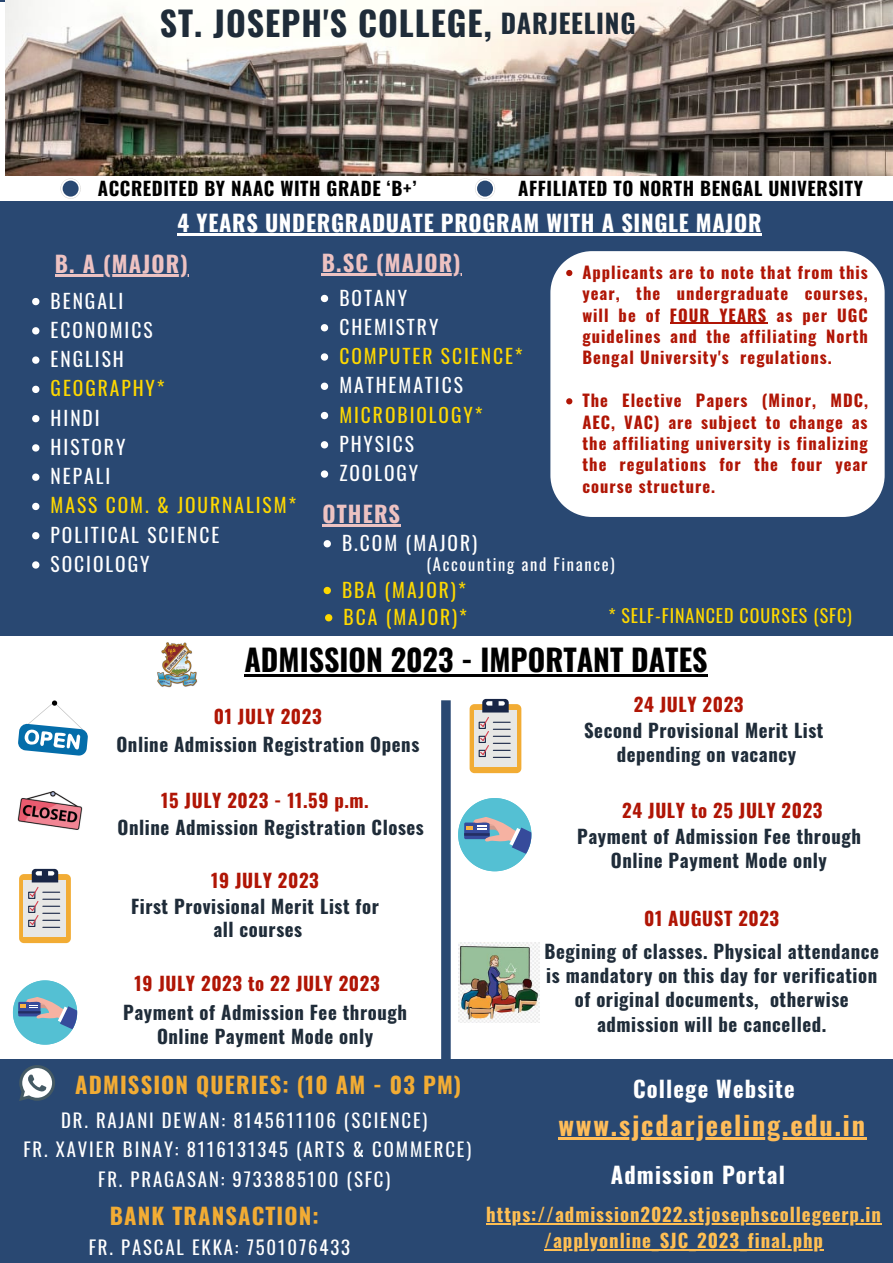
<style>
.page{position:relative;width:893px;height:1263px;background:#294872}
.page>*{position:absolute;margin:0;border:0;box-sizing:border-box;transform-origin:0 0}
.t1{font:700 33.75px "Oswald";letter-spacing:.03em;color:#1f2c39}
.t2{font:700 30px "Oswald";color:#000}
.t3{font:700 26.25px "Oswald";letter-spacing:.07em;color:#ffbd59}
.t4{font:700 26.25px "Oswald";letter-spacing:.03em;color:#1f2c39}
.t5{font:700 22.5px "Oswald";letter-spacing:.05em;color:#f2ac34}
.t6{font:700 22.5px "Oswald";letter-spacing:.03em;color:#fff}
.t7{font:700 22.5px "Oswald";letter-spacing:.05em;color:#fff}
.t8{font:700 22.5px "Oswald";letter-spacing:.05em;color:#edc2c2}
.t9{font:19.5px "Oswald";letter-spacing:.1em;color:#fff}
.t10{font:19.5px "Oswald";letter-spacing:.1em;color:#fed800}
.t11{font:700 18.75px/24.2px "Oswald";letter-spacing:.03em;color:#1f2c39;text-align:center}
.t12{font:18.75px "Oswald";letter-spacing:.1em;color:#fff}
.t13{font:700 18.75px "Oswald";letter-spacing:.03em;color:#b01505}
.t14{font:700 18.75px/25.9px "Oswald";letter-spacing:.05em;color:#ffbf53;text-align:center}
.t15{font:700 18.75px "Oswald";letter-spacing:.03em;color:#000}
.t16{font:18px "Oswald";letter-spacing:.05em;color:#fed800}
.t17{font:700 16.5px/21.4px "Oswald";letter-spacing:.06em;color:#b01505;text-align:justify}
.t18{font:16.5px "Oswald";letter-spacing:.1em;color:#fff}
</style>
<div class="page">
<div style="left:0;top:2px;width:893px;height:199px;background:#fff"></div>
<img style="left:5px;top:0;width:888px;height:175px">
<svg style="left:60px;top:178px;width:21px;height:21px"></svg>
<svg style="left:475px;top:178px;width:20px;height:21px"></svg>
<div style="left:0;top:636px;width:893px;height:423px;background:#fff"></div>
<svg style="left:18px;top:700px;width:70px;height:55px"></svg>
<img style="left:17px;top:791px;width:66px;height:39px">
<div style="left:19px;top:874px;width:52px;height:69px;background:#f2ac34;border-radius:5px"></div>
<div style="left:24px;top:880px;width:42px;height:56px;background:#e7e7e5"></div>
<div style="left:28px;top:892px;width:7px;height:7px;border:1px solid #192646"></div>
<div style="left:28px;top:906px;width:7px;height:7px;border:1px solid #192646"></div>
<div style="left:28px;top:920px;width:7px;height:7px;border:1px solid #192646"></div>
<svg style="left:29px;top:869px;width:31px;height:59px"></svg>
<svg style="left:13px;top:980px;width:64px;height:64px"></svg>
<div style="left:469px;top:704px;width:52px;height:69px;background:#f2ac34;border-radius:5px"></div>
<div style="left:474px;top:710px;width:42px;height:57px;background:#e7e7e5"></div>
<svg style="left:479px;top:699px;width:31px;height:59px"></svg>
<svg style="left:458px;top:798px;width:73px;height:73px"></svg>
<svg style="left:441px;top:700px;width:10px;height:359px;background:#325078"></svg>
<img style="left:458px;top:943px;width:82px;height:79px">
<svg style="left:19px;top:1065px;width:36px;height:36px"></svg>
<img style="left:157px;top:642px;width:41px;height:46px">
<svg style="left:321px;top:295px;width:7px;height:7px"></svg>
<svg style="left:321px;top:324px;width:7px;height:7px"></svg>
<svg style="left:321px;top:353px;width:7px;height:8px"></svg>
<svg style="left:321px;top:383px;width:7px;height:7px"></svg>
<svg style="left:321px;top:412px;width:7px;height:7px"></svg>
<svg style="left:321px;top:441px;width:7px;height:7px"></svg>
<svg style="left:321px;top:470px;width:7px;height:8px"></svg>
<div style="left:550px;top:251px;width:334px;height:266px;background:#fff"></div>
<svg style="left:32px;top:298px;width:7px;height:7px"></svg>
<svg style="left:32px;top:327px;width:7px;height:7px"></svg>
<svg style="left:32px;top:356px;width:7px;height:8px"></svg>
<svg style="left:32px;top:386px;width:7px;height:7px"></svg>
<svg style="left:32px;top:415px;width:7px;height:7px"></svg>
<svg style="left:32px;top:444px;width:7px;height:8px"></svg>
<svg style="left:32px;top:473px;width:7px;height:8px"></svg>
<svg style="left:32px;top:503px;width:7px;height:7px"></svg>
<svg style="left:32px;top:532px;width:7px;height:7px"></svg>
<svg style="left:32px;top:561px;width:7px;height:8px"></svg>
<hr style="left:244px;top:674px;width:463px;height:2px;background:#000">
<svg style="left:324px;top:540px;width:7px;height:7px"></svg>
<svg style="left:324px;top:587px;width:7px;height:7px"></svg>
<svg style="left:325px;top:614px;width:7px;height:7px"></svg>
<hr style="left:178px;top:233px;width:584px;height:3px;background:#fff">
<hr style="left:322px;top:274px;width:140px;height:2px;background:#edc2c2">
<hr style="left:55px;top:274px;width:134px;height:3px;background:#edc2c2">
<hr style="left:322px;top:525px;width:79px;height:2px;background:#edc2c2">
<hr style="left:558px;top:1137px;width:53px;height:2px;background:#ffbd59">
<hr style="left:611px;top:1137px;width:256px;height:2px;background:#ffbd59">
<svg style="left:566px;top:270px;width:6px;height:6px"></svg>
<hr style="left:670px;top:323px;width:97px;height:1px;background:#b01505">
<svg style="left:566px;top:398px;width:6px;height:6px"></svg>
<hr style="left:486px;top:1223px;width:396px;height:1px;background:#ffbf53">
<hr style="left:544px;top:1249px;width:280px;height:1px;background:#ffbf53">
<p class="t1" style="left:160px;top:-3px;width:333px">ST. JOSEPH'S COLLEGE,</p>
<p class="t4" style="left:501px;top:2px;width:136px">DARJEELING</p>
<p class="t15" style="left:98px;top:174px;width:320px">ACCREDITED BY NAAC WITH GRADE ‘B+’</p>
<p class="t15" style="left:518px;top:174px;width:346px">AFFILIATED TO NORTH BENGAL UNIVERSITY</p>
<p class="t6" style="left:178px;top:205px;width:585px">4 YEARS UNDERGRADUATE PROGRAM WITH A SINGLE MAJOR</p>
<p class="t8" style="left:55px;top:246px;width:134px">B. A (MAJOR)</p>
<p class="t8" style="left:322px;top:246px;width:140px">B.SC (MAJOR)</p>
<p class="t17" style="left:582px;top:261px;width:287px">Applicants are to note that from this year, the undergraduate courses, will be of FOUR YEARS as per UGC guidelines and the affiliating North Bengal University's regulations.</p>
<p class="t17" style="left:582px;top:389px;width:287px">The Elective Papers (Minor, MDC, AEC, VAC) are subject to change as the affiliating university is finalizing the regulations for the four year course structure.</p>
<p class="t9" style="left:339px;top:282px;width:69px">BOTANY</p>
<p class="t9" style="left:339px;top:311px;width:101px">CHEMISTRY</p>
<p class="t10" style="left:339px;top:341px;width:185px">COMPUTER SCIENCE*</p>
<p class="t9" style="left:339px;top:370px;width:125px">MATHEMATICS</p>
<p class="t10" style="left:339px;top:399px;width:145px">MICROBIOLOGY*</p>
<p class="t9" style="left:339px;top:429px;width:76px">PHYSICS</p>
<p class="t9" style="left:339px;top:458px;width:80px">ZOOLOGY</p>
<p class="t9" style="left:51px;top:285px;width:74px">BENGALI</p>
<p class="t9" style="left:51px;top:315px;width:103px">ECONOMICS</p>
<p class="t9" style="left:51px;top:344px;width:75px">ENGLISH</p>
<p class="t10" style="left:51px;top:373px;width:116px">GEOGRAPHY*</p>
<p class="t9" style="left:51px;top:402px;width:50px">HINDI</p>
<p class="t9" style="left:51px;top:432px;width:76px">HISTORY</p>
<p class="t9" style="left:51px;top:461px;width:61px">NEPALI</p>
<p class="t10" style="left:51px;top:490px;width:247px">MASS COM. &amp; JOURNALISM*</p>
<p class="t9" style="left:51px;top:519px;width:170px">POLITICAL SCIENCE</p>
<p class="t9" style="left:51px;top:549px;width:100px">SOCIOLOGY</p>
<p class="t8" style="left:322px;top:497px;width:79px">OTHERS</p>
<p class="t9" style="left:342px;top:527px;width:137px">B.COM (MAJOR)</p>
<p class="t10" style="left:342px;top:574px;width:125px">BBA (MAJOR)*</p>
<p class="t10" style="left:343px;top:601px;width:125px">BCA (MAJOR)*</p>
<p class="t18" style="left:426px;top:551px;width:190px">(Accounting and Finance)</p>
<p class="t16" style="left:608px;top:601px;width:245px">* SELF-FINANCED COURSES (SFC)</p>
<p class="t2" style="left:244px;top:636px;width:464px">ADMISSION 2023 - IMPORTANT DATES</p>
<p class="t13" style="left:214px;top:701px;width:109px">01 JULY 2023</p>
<p class="t11" style="left:116px;top:732px;width:304px">Online Admission Registration Opens</p>
<p class="t13" style="left:161px;top:785px;width:209px">15 JULY 2023 - 11.59 p.m.</p>
<p class="t11" style="left:118px;top:814px;width:308px">Online Admission Registration Closes</p>
<p class="t13" style="left:211px;top:866px;width:109px">19 JULY 2023</p>
<p class="t11" style="left:131px;top:893px;width:249px">First Provisional Merit List for</p>
<p class="t11" style="left:213px;top:916px;width:90px">all courses</p>
<p class="t13" style="left:134px;top:968px;width:247px">19 JULY 2023 to 22 JULY 2023</p>
<p class="t11" style="left:123px;top:999px;width:285px">Payment of Admission Fee through<br>Online Payment Mode only</p>
<p class="t5" style="left:75px;top:1067px;width:387px">ADMISSION QUERIES: (10 AM - 03 PM)</p>
<p class="t12" style="left:61px;top:1105px;width:368px">DR. RAJANI DEWAN: 8145611106 (SCIENCE)</p>
<p class="t12" style="left:23px;top:1135px;width:449px">FR. XAVIER BINAY: 8116131345 (ARTS &amp; COMMERCE)</p>
<p class="t12" style="left:98px;top:1165px;width:294px">FR. PRAGASAN: 9733885100 (SFC)</p>
<p class="t5" style="left:110px;top:1198px;width:210px">BANK TRANSACTION:</p>
<p class="t12" style="left:89px;top:1233px;width:263px">FR. PASCAL EKKA: 7501076433</p>
<p class="t13" style="left:634px;top:690px;width:111px">24 JULY 2023</p>
<p class="t11" style="left:584px;top:718px;width:241px">Second Provisional Merit List</p>
<p class="t11" style="left:617px;top:742px;width:181px">depending on vacancy</p>
<p class="t13" style="left:622px;top:795px;width:202px">24 JULY to 25 JULY 2023</p>
<p class="t11" style="left:577px;top:823px;width:285px">Payment of Admission Fee through<br>Online Payment Mode only</p>
<p class="t13" style="left:644px;top:903px;width:137px">01 AUGUST 2023</p>
<p class="t11" style="left:544px;top:938px;width:336px">Begining of classes. Physical attendance is mandatory on this day for verification of original documents, otherwise admission will be cancelled.</p>
<p class="t7" style="left:633px;top:1071px;width:163px">College Website</p>
<p class="t3" style="left:558px;top:1104px;width:308px">www.sjcdarjeeling.edu.in</p>
<p class="t7" style="left:611px;top:1157px;width:175px">Admission Portal</p>
<p class="t14" style="left:486px;top:1200px;width:396px">https://admission2022.stjosephscollegeerp.in /applyonline_SJC_2023_final.php</p>
</div>
